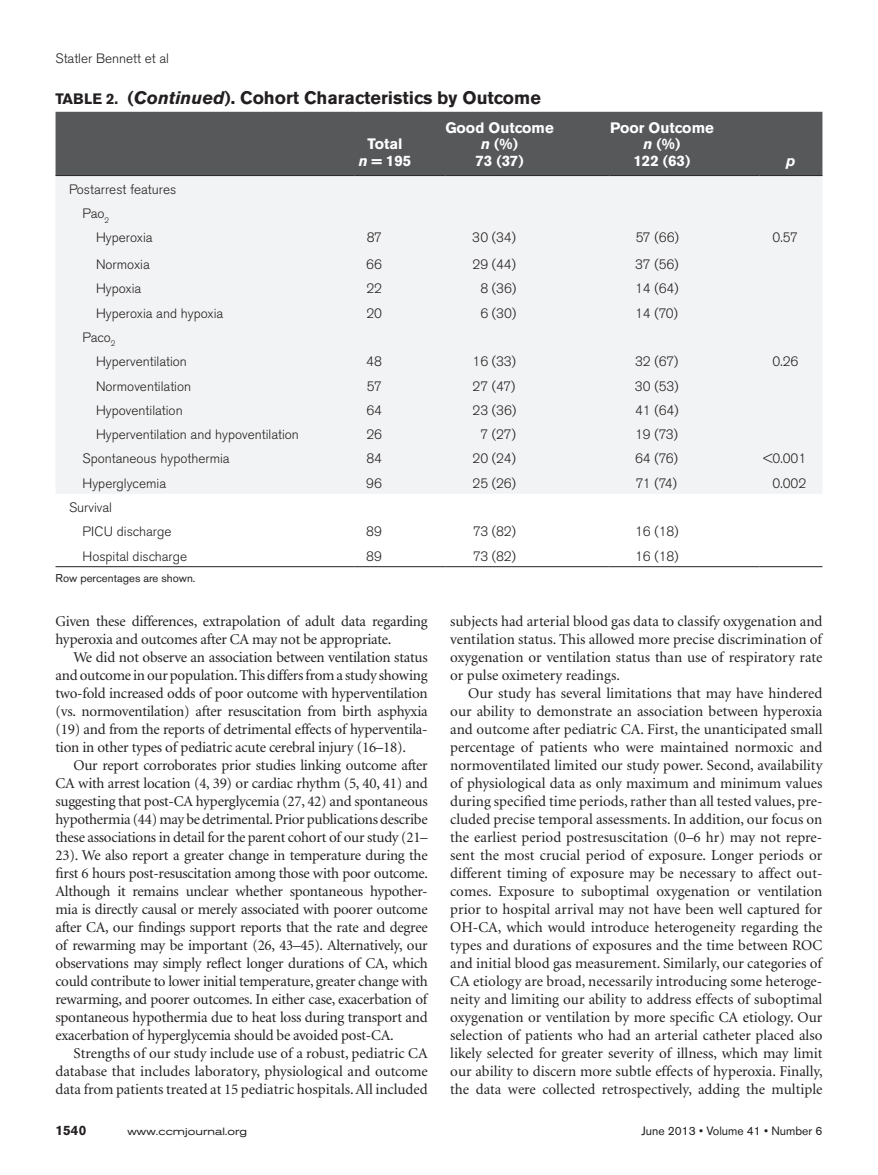
<style>
.page{position:relative;width:878px;height:1175px;background:#fff}
.page>*{position:absolute;margin:0;border:0;box-sizing:border-box;transform-origin:0 0}
.t1{font:700 18px "Akzidenz Grotesk BE";color:#231f20}
.t2{font:15px/18px "Minion";letter-spacing:-.015em;color:#231f20;text-align:justify}
.t3{font:700 15px/16.5px "Akzidenz Grotesk BE";color:#fff;text-align:center}
.t4{font:italic 700 15px "Akzidenz Grotesk BE";color:#fff}
.t5{font:300 13.5px/24.3px "Akzidenz Grotesk BE";color:#231f20}
.t6{font:700 13.5px "Akzidenz Grotesk BE";color:#231f20}
.t7{font:12px "Akzidenz Grotesk BE";color:#231f20}
.t8{font:11.25px "Akzidenz Grotesk BE";color:#231f20}
.t9{font:expanded 10.5px "Akzidenz Grotesk BE";color:#231f20}
.s1{font-size:15px}
.s2{font-style:italic}
</style>
<div class="page">
<div style="left:56px;top:112px;width:766px;height:63px;background:#57585a"></div>
<div style="left:56px;top:176px;width:766px;height:318px;background:#f2f3f4"></div>
<hr style="left:56px;top:175px;width:298px;height:1px;background:#231f20">
<hr style="left:759px;top:175px;width:63px;height:1px;background:#231f20">
<hr style="left:354px;top:175px;width:91px;height:1px;background:#231f20">
<hr style="left:445px;top:175px;width:164px;height:1px;background:#231f20">
<hr style="left:609px;top:175px;width:150px;height:1px;background:#231f20">
<hr style="left:56px;top:566px;width:298px;height:1px;background:#231f20">
<hr style="left:354px;top:566px;width:91px;height:1px;background:#231f20">
<hr style="left:445px;top:566px;width:164px;height:1px;background:#231f20">
<hr style="left:609px;top:566px;width:150px;height:1px;background:#231f20">
<hr style="left:759px;top:566px;width:63px;height:1px;background:#231f20">
<p class="t5" style="left:56px;top:47px;width:115px">Statler Bennett et al</p>
<p class="t1" style="left:56px;top:87px;width:487px"><span class="s1">Table 2.</span> (<span class="s2">continued</span>). Cohort Characteristics by Outcome</p>
<p class="t3" style="left:359px;top:136px;width:54px">Total<br><span class="s2">n</span> = 195</p>
<p class="t3" style="left:445px;top:119px;width:110px">Good Outcome <span class="s2">n</span> (%)<br>73 (37)</p>
<p class="t3" style="left:610px;top:119px;width:105px">Poor Outcome <span class="s2">n</span> (%)<br>122 (63)</p>
<p class="t4" style="left:786px;top:152px;width:11px">p</p>
<p class="t5" style="left:69px;top:177px;width:109px">Postarrest features</p>
<p class="t5" style="left:82px;top:202px;width:28px">Pao<sub>2</sub></p>
<p class="t5" style="left:96px;top:226px;width:58px">Hyperoxia</p>
<p class="t5" style="left:367px;top:226px;width:17px">87</p>
<p class="t5" style="left:472px;top:226px;width:45px">30 (34)</p>
<p class="t5" style="left:635px;top:226px;width:45px">57 (66)</p>
<p class="t5" style="left:772px;top:226px;width:27px">0.57</p>
<p class="t5" style="left:96px;top:252px;width:55px">Normoxia</p>
<p class="t5" style="left:366px;top:252px;width:18px">66</p>
<p class="t5" style="left:472px;top:252px;width:45px">29 (44)</p>
<p class="t5" style="left:635px;top:252px;width:45px">37 (56)</p>
<p class="t5" style="left:96px;top:277px;width:47px">Hypoxia</p>
<p class="t5" style="left:366px;top:277px;width:17px">22</p>
<p class="t5" style="left:480px;top:277px;width:38px">8 (36)</p>
<p class="t5" style="left:635px;top:277px;width:45px">14 (64)</p>
<p class="t5" style="left:96px;top:301px;width:129px">Hyperoxia and hypoxia</p>
<p class="t5" style="left:366px;top:301px;width:17px">20</p>
<p class="t5" style="left:480px;top:301px;width:38px">6 (30)</p>
<p class="t5" style="left:635px;top:301px;width:44px">14 (70)</p>
<p class="t5" style="left:96px;top:325px;width:92px;text-indent:-14px">Paco<sub>2<br></sub>Hyperventilation</p>
<p class="t5" style="left:366px;top:350px;width:18px">48</p>
<p class="t5" style="left:472px;top:350px;width:45px">16 (33)</p>
<p class="t5" style="left:635px;top:350px;width:45px">32 (67)</p>
<p class="t5" style="left:772px;top:350px;width:27px">0.26</p>
<p class="t5" style="left:96px;top:374px;width:97px">Normoventilation</p>
<p class="t5" style="left:367px;top:374px;width:17px">57</p>
<p class="t5" style="left:472px;top:374px;width:45px">27 (47)</p>
<p class="t5" style="left:634px;top:374px;width:45px">30 (53)</p>
<p class="t5" style="left:96px;top:398px;width:88px">Hypoventilation</p>
<p class="t5" style="left:366px;top:398px;width:17px">64</p>
<p class="t5" style="left:472px;top:398px;width:45px">23 (36)</p>
<p class="t5" style="left:635px;top:398px;width:45px">41 (64)</p>
<p class="t5" style="left:96px;top:422px;width:204px">Hyperventilation and hypoventilation</p>
<p class="t5" style="left:366px;top:422px;width:17px">26</p>
<p class="t5" style="left:480px;top:422px;width:37px">7 (27)</p>
<p class="t5" style="left:635px;top:422px;width:44px">19 (73)</p>
<p class="t5" style="left:82px;top:447px;width:149px">Spontaneous hypothermia</p>
<p class="t5" style="left:366px;top:447px;width:17px">84</p>
<p class="t5" style="left:472px;top:447px;width:45px">20 (24)</p>
<p class="t5" style="left:635px;top:447px;width:44px">64 (76)</p>
<p class="t5" style="left:763px;top:447px;width:44px">&lt;0.001</p>
<p class="t5" style="left:82px;top:471px;width:85px">Hyperglycemia</p>
<p class="t5" style="left:366px;top:471px;width:18px">96</p>
<p class="t5" style="left:472px;top:471px;width:45px">25 (26)</p>
<p class="t5" style="left:635px;top:471px;width:43px">71 (74)</p>
<p class="t5" style="left:772px;top:471px;width:35px">0.002</p>
<p class="t5" style="left:82px;top:495px;width:90px;text-indent:-14px">Survival<br>PICU discharge</p>
<p class="t5" style="left:366px;top:520px;width:18px">89</p>
<p class="t5" style="left:473px;top:520px;width:44px">73 (82)</p>
<p class="t5" style="left:635px;top:520px;width:45px">16 (18)</p>
<p class="t5" style="left:82px;top:544px;width:106px">Hospital discharge</p>
<p class="t5" style="left:366px;top:544px;width:18px">89</p>
<p class="t5" style="left:473px;top:544px;width:44px">73 (82)</p>
<p class="t5" style="left:635px;top:544px;width:45px">16 (18)</p>
<p class="t8" style="left:56px;top:571px;width:141px">Row percentages are shown.</p>
<p class="t2" style="left:56px;top:613px;width:374px">Given these differences, extrapolation of adult data regarding hyperoxia and outcomes after CA may not be appropriate.</p>
<p class="t2" style="left:56px;top:649px;width:374px;text-indent:18px">We did not observe an association between ventilation status and outcome in our population. This differs from a study showing two-fold increased odds of poor outcome with hyperventilation (vs. normoventilation) after resuscitation from birth asphyxia (19) and from the reports of detrimental effects of hyperventila&shy;tion in other types of pediatric acute cerebral injury (16–18).</p>
<p class="t2" style="left:56px;top:757px;width:374px;text-indent:18px">Our report corroborates prior studies linking outcome after CA with arrest location (4, 39) or cardiac rhythm (5, 40, 41) and suggesting that post-CA hyperglycemia (27, 42) and spontaneous hypothermia (44) may be detrimental. Prior publications describe these associations in detail for the parent cohort of our study (21– 23). We also report a greater change in temperature during the first 6 hours post-resuscitation among those with poor outcome.<br>Although it remains unclear whether spontaneous hypother&shy;mia is directly causal or merely associated with poorer outcome after CA, our findings support reports that the rate and degree of rewarming may be important (26, 43–45). Alternatively, our observations may simply reflect longer durations of CA, which could contribute to lower initial temperature, greater change with rewarming, and poorer outcomes. In either case, exacerbation of spontaneous hypothermia due to heat loss during transport and exacerbation of hyperglycemia should be avoided post-CA.</p>
<p class="t2" style="left:56px;top:1045px;width:374px;text-indent:18px">Strengths of our study include use of a robust, pediatric CA database that includes laboratory, physiological and outcome data from patients treated at 15 pediatric hospitals. All included</p>
<p class="t2" style="left:450px;top:613px;width:373px">subjects had arterial blood gas data to classify oxygenation and ventilation status. This allowed more precise discrimination of oxygenation or ventilation status than use of respiratory rate or pulse oximetery readings.</p>
<p class="t2" style="left:450px;top:685px;width:374px;text-indent:18px">Our study has several limitations that may have hindered our ability to demonstrate an association between hyperoxia and outcome after pediatric CA. First, the unanticipated small percentage of patients who were maintained normoxic and normoventilated limited our study power. Second, availability of physiological data as only maximum and minimum values during specified time periods, rather than all tested values, pre&shy;cluded precise temporal assessments. In addition, our focus on the earliest period postresuscitation (0–6 hr) may not repre&shy;sent the most crucial period of exposure. Longer periods or different timing of exposure may be necessary to affect out&shy;comes. Exposure to suboptimal oxygenation or ventilation prior to hospital arrival may not have been well captured for OH-CA, which would introduce heterogeneity regarding the types and durations of exposures and the time between ROC and initial blood gas measurement. Similarly, our categories of CA etiology are broad, necessarily introducing some heteroge&shy;neity and limiting our ability to address effects of suboptimal oxygenation or ventilation by more specific CA etiology. Our selection of patients who had an arterial catheter placed also likely selected for greater severity of illness, which may limit our ability to discern more subtle effects of hyperoxia. Finally, the data were collected retrospectively, adding the multiple</p>
<p class="t6" style="left:56px;top:1122px;width:32px">1540</p>
<p class="t9" style="left:128px;top:1125px;width:121px">www.ccmjournal.org</p>
<p class="t7" style="left:641px;top:1123px;width:182px">June 2013 • Volume 41 • Number 6</p>
</div>
